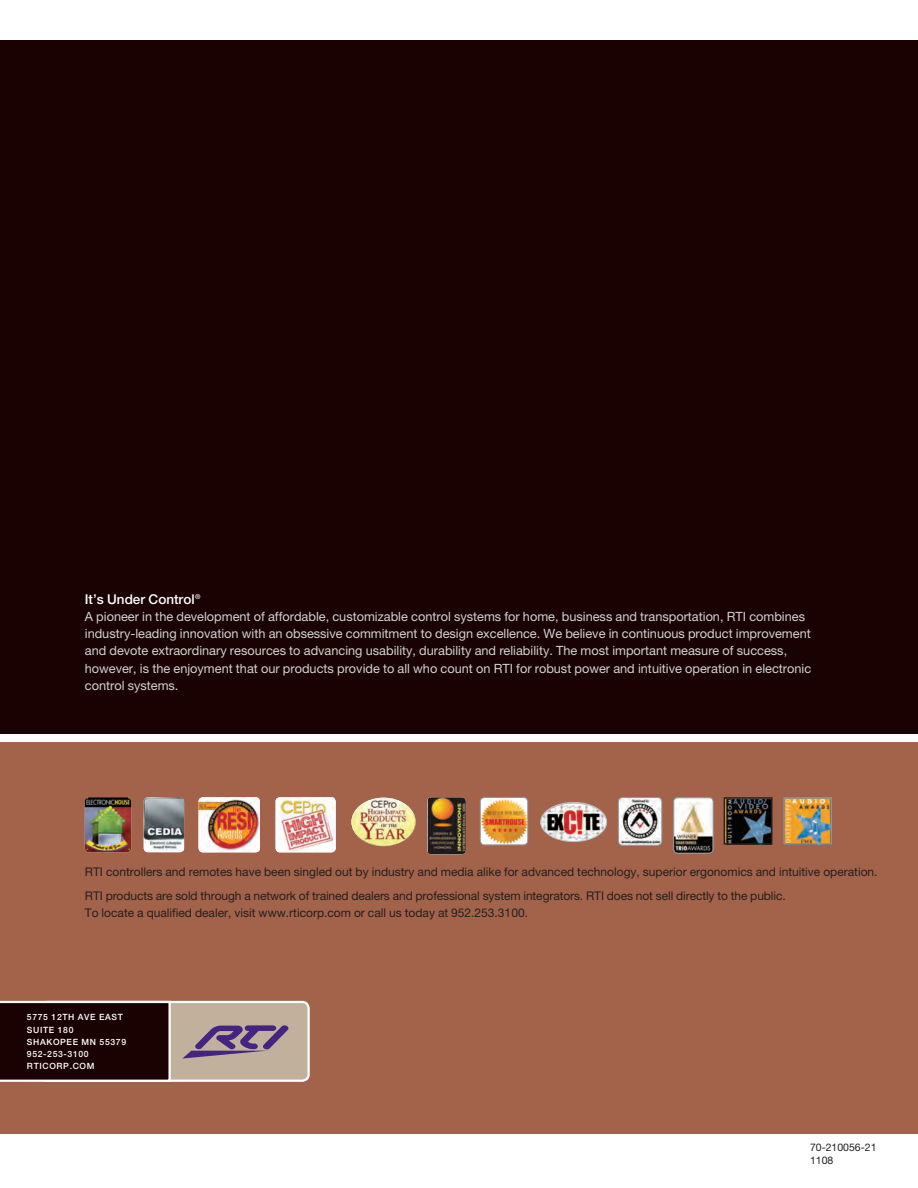
<style>
.page{position:relative;width:918px;height:1188px;background:#fff}
.page>*{position:absolute;margin:0;border:0;box-sizing:border-box;transform-origin:0 0}
.t1{font:500 13.5px "Helvetica Neue LT Std";color:#fff}
.t2{font:12.75px/17.2px "Helvetica Neue LT Std";color:#d1d2d4}
.t3{font:12px/24px "Helvetica Neue LT Std";color:#231f20}
.t4{font:10.5px/12.6px "Helvetica Neue LT Std";color:#231f20}
.t5{font:500 8.7px/12px "Helvetica Neue LT Std";letter-spacing:.075em;color:#fff}
</style>
<div class="page">
<div style="left:0;top:742px;width:918px;height:392px;background:#a2634a"></div>
<div style="left:0;top:40px;width:918px;height:694px;background:#190201"></div>
<img style="left:199px;top:797px;width:61px;height:55px">
<img style="left:276px;top:797px;width:60px;height:55px">
<img style="left:85px;top:797px;width:46px;height:55px">
<img style="left:427px;top:797px;width:39px;height:57px">
<img style="left:144px;top:797px;width:40px;height:54px">
<img style="left:620px;top:798px;width:42px;height:46px">
<div style="left:618px;top:797px;width:44px;height:49px;border:1px solid #939598;border-radius:4px"></div>
<img style="left:480px;top:799px;width:48px;height:46px">
<div style="left:480px;top:797px;width:48px;height:48px;border:1px solid #939598;border-radius:4px"></div>
<img style="left:674px;top:798px;width:39px;height:55px">
<div style="left:673px;top:797px;width:40px;height:56px;border:1px solid #939598;border-radius:4px"></div>
<img style="left:727px;top:800px;width:42px;height:42px">
<div style="left:724px;top:797px;width:48px;height:48px;border:2px solid #231f20"></div>
<img style="left:786px;top:800px;width:43px;height:42px">
<div style="left:783px;top:797px;width:49px;height:48px;border:2px solid #939598"></div>
<img style="left:351px;top:798px;width:65px;height:48px">
<img style="left:542px;top:802px;width:65px;height:40px">
<div style="left:540px;top:802px;width:67px;height:40px;border:1px solid #bcbdc0;border-radius:50%"></div>
<div style="left:41px;top:1002px;width:268px;height:79px;background:#c0b09c;border-radius:6px"></div>
<div style="left:40px;top:1001px;width:270px;height:81px;border:2px solid #fff;border-radius:6px"></div>
<svg style="left:0;top:1001px;width:171px;height:81px;background:#271211"></svg>
<svg style="left:182px;top:1025px;width:107px;height:34px"></svg>
<p class="t1" style="left:85px;top:591px;width:117px">It’s Under Control<sup>®</sup></p>
<p class="t2" style="left:85px;top:608px;width:728px">A pioneer in the development of affordable, customizable control systems for home, business and transportation, RTI combines industry-leading innovation with an obsessive commitment to design excellence. We believe in continuous product improvement and devote extraordinary resources to advancing usability, durability and reliability. The most important measure of success, however, is the enjoyment that our products provide to all who count on RTI for robust power and intuitive operation in electronic control systems.</p>
<p class="t3" style="left:85px;top:860px;width:794px">RTI controllers and remotes have been singled out by industry and media alike for advanced technology, superior ergonomics and intuitive operation.<br>RTI products are sold through a network of trained dealers and professional system integrators. RTI does not sell directly to the public.</p>
<p class="t3" style="left:85px;top:900px;width:445px">To locate a qualified dealer, visit www.rticorp.com or call us today at 952.253.3100.</p>
<p class="t5" style="left:27px;top:1010px;width:97px;line-height:13.5px">5775 12TH AVE EAST<br>SUITE 180</p>
<p class="t5" style="left:27px;top:1036px;width:101px">SHAKOPEE MN 55379<br>952-253-3100<br>RTICORP.COM</p>
<p class="t4" style="left:810px;top:1141px;width:68px">70-210056-21<br>1108</p>
</div>
